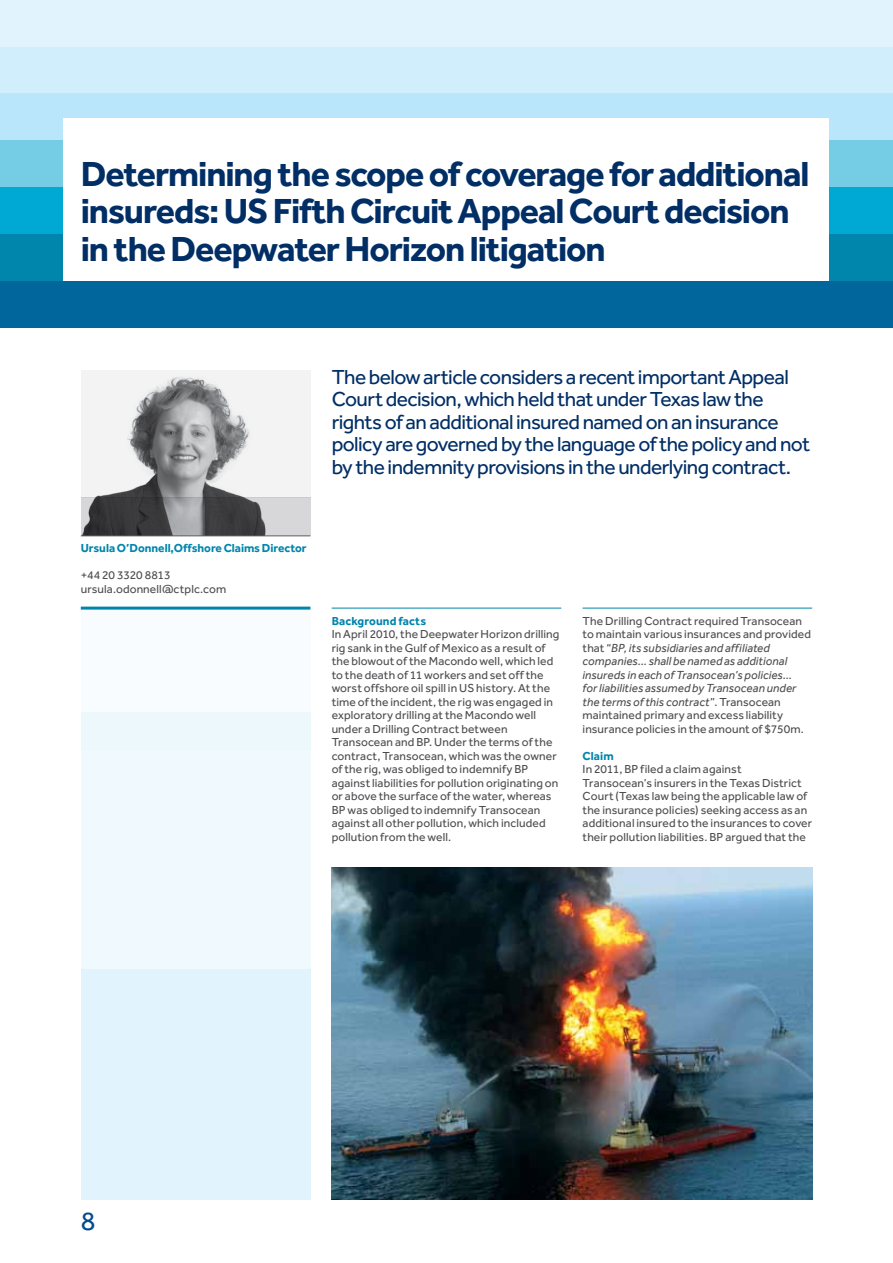
<style>
.page{position:relative;width:893px;height:1263px;background:#fff}
.page>*{position:absolute;margin:0;border:0;box-sizing:border-box;transform-origin:0 0}
.t1{font:700 36px/37.5px "Effra";letter-spacing:-.03em;color:#002e65}
.t2{font:27px "Effra";color:#004b8d}
.t3{font:21px/22.5px "Effra";letter-spacing:-.025em;color:#002e65}
.t4{font:12px/13.5px "Effra";letter-spacing:.01em;color:#4d4b4e}
.t5{font:700 12px "Effra";color:#0085ac}
.s1{font-style:italic}
</style>
<div class="page">
<div style="left:0;top:0;width:893px;height:47px;background:#e1f4fd"></div>
<div style="left:0;top:47px;width:893px;height:47px;background:#d1eefc"></div>
<div style="left:0;top:94px;width:893px;height:46px;background:#b9e6fa"></div>
<div style="left:0;top:140px;width:893px;height:47px;background:#74cce5"></div>
<div style="left:0;top:187px;width:893px;height:47px;background:#00a9d3"></div>
<div style="left:0;top:234px;width:893px;height:47px;background:#0085ac"></div>
<div style="left:0;top:281px;width:893px;height:46px;background:#00669b"></div>
<div style="left:64px;top:118px;width:765px;height:163px;background:#fff"></div>
<div style="left:81px;top:370px;width:229px;height:127px;background:#f3f3f3"></div>
<div style="left:81px;top:969px;width:229px;height:230px;background:#e1f4fd"></div>
<div style="left:81px;top:713px;width:229px;height:353px;background:linear-gradient(to right,#ebf7fe,#ebf7fe)"></div>
<div style="left:81px;top:608px;width:229px;height:143px;background:#f9fcfe"></div>
<hr style="left:81px;top:607px;width:229px;height:3px;background:#0085ac">
<img style="left:96px;top:377px;width:153px;height:120px">
<svg style="left:81px;top:497px;width:229px;height:38px;background:#717174"></svg>
<hr style="left:332px;top:608px;width:229px;height:1px;background:#0085ac">
<hr style="left:583px;top:608px;width:229px;height:1px;background:#0085ac">
<hr style="left:81px;top:535px;width:229px;height:1px;background:#605e62">
<img style="left:332px;top:868px;width:480px;height:331px">
<h1 class="t1" style="left:81px;top:154px;width:730px">Determining the scope of coverage for additional insureds: US Fifth Circuit Appeal Court decision in the Deepwater Horizon litigation</h1>
<p class="t3" style="left:332px;top:365px;width:480px">The below article considers a recent important Appeal Court decision, which held that under Texas law the rights of an additional insured named on an insurance policy are governed by the language of the policy and not by the indemnity provisions in the underlying contract.</p>
<p class="t5" style="left:81px;top:541px;width:227px">Ursula O’Donnell,Offshore Claims Director</p>
<p class="t4" style="left:81px;top:568px;width:147px">+44 20 3320 8813 ursula.odonnell@ctplc.com</p>
<p class="t5" style="left:332px;top:613px;width:96px">Background facts</p>
<p class="t4" style="left:332px;top:627px;width:229px">In April 2010, the Deepwater Horizon drilling rig sank in the Gulf of Mexico as a result of the blowout of the Macondo well, which led to the death of 11 workers and set off the worst offshore oil spill in US history. At the time of the incident, the rig was engaged in exploratory drilling at the Macondo well under a Drilling Contract between Transocean and BP. Under the terms of the contract, Transocean, which was the owner of the rig, was obliged to indemnify BP against liabilities for pollution originating on or above the surface of the water, whereas BP was obliged to indemnify Transocean against all other pollution, which included pollution from the well.</p>
<p class="t4" style="left:583px;top:614px;width:230px">The Drilling Contract required Transocean to maintain various insurances and provided that “<span class="s1">BP, its subsidiaries and affiliated companies… shall be named as additional insureds in each of Transocean’s policies…<br>for liabilities assumed by Transocean under the terms of this contract</span>”. Transocean maintained primary and excess liability insurance policies in the amount of $750m.</p>
<p class="t5" style="left:583px;top:748px;width:33px">Claim</p>
<p class="t4" style="left:583px;top:762px;width:231px">In 2011, BP filed a claim against Transocean’s insurers in the Texas District Court (Texas law being the applicable law of the insurance policies) seeking access as an additional insured to the insurances to cover their pollution liabilities. BP argued that the</p>
<h2 class="t2" style="left:81px;top:1205px;width:16px">8</h2>
</div>
